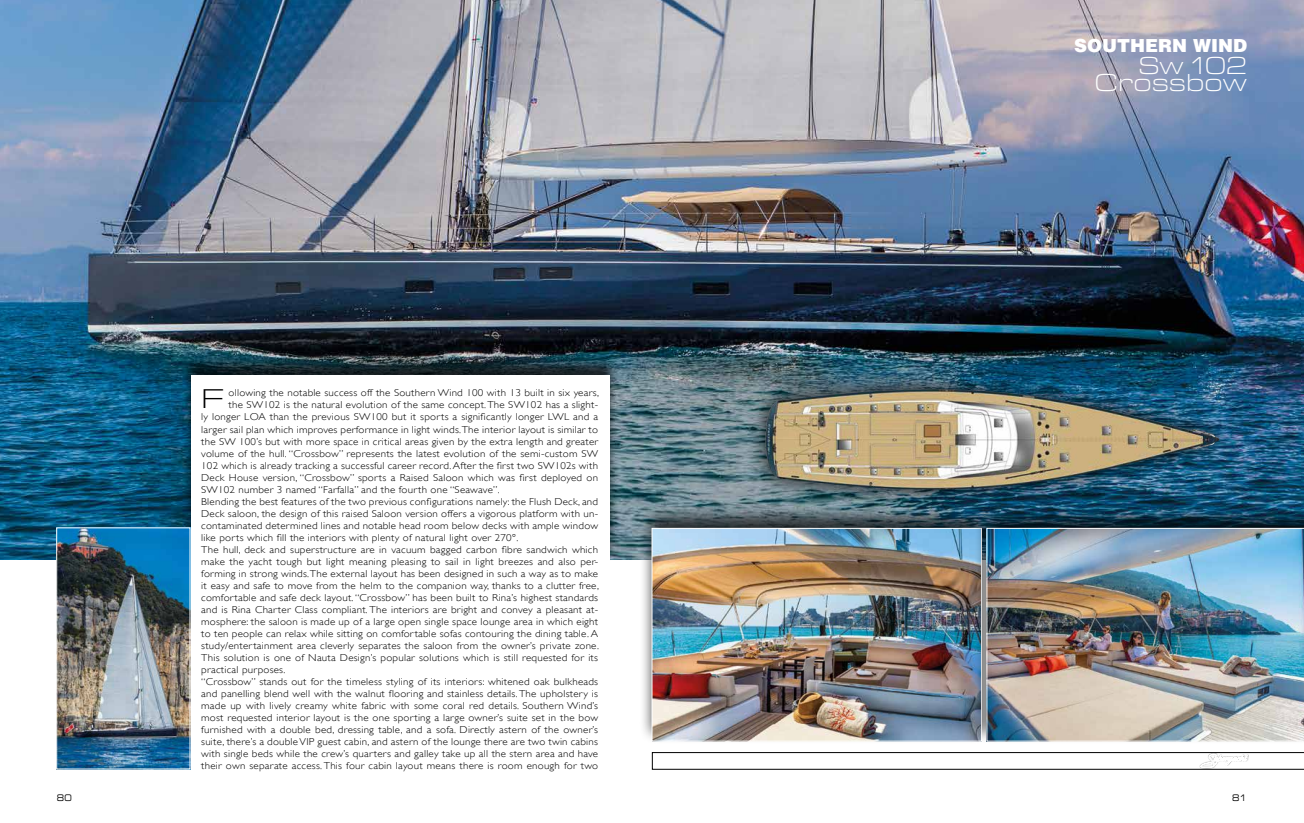
<style>
.page{position:relative;width:1304px;height:823px;background:#fff}
.page>*{position:absolute;margin:0;border:0;box-sizing:border-box;transform-origin:0 0}
.t1{font:300 expanded 27.6px "Eurostile Next LT Pro";color:#000;scale:1.1 1}
.t2{font:300 expanded 25px "Eurostile Next LT Pro";color:#fff}
.t3{font:900 18px "Helvetica";color:#fff}
.t4{font:300 10px "Gill Sans";letter-spacing:.02em;color:#000;scale:1.1 1}
.t5{font:9px "Eurostile Extended Two";color:#000;scale:.85 1}
</style>
<div class="page">
<svg style="left:652px;top:752px;width:652px;height:17px"></svg>
<img style="left:0;top:0;width:1304px;height:558px">
<div style="left:181px;top:355px;width:438px;height:206px;background:#000;opacity:.75"></div>
<div style="left:191px;top:375px;width:418px;height:187px;background:#fff"></div>
<div style="left:639px;top:505px;width:355px;height:238px;background:#000;opacity:.7"></div>
<img style="left:653px;top:529px;width:321px;height:210px">
<div style="left:651px;top:527px;width:331px;height:214px;border:1px solid #fff"></div>
<div style="left:974px;top:505px;width:330px;height:238px;background:#000;opacity:.7"></div>
<img style="left:986px;top:527px;width:318px;height:214px">
<div style="left:747px;top:370px;width:489px;height:138px;background:#000;opacity:.75"></div>
<img style="left:765px;top:389px;width:156px;height:95px">
<img style="left:58px;top:529px;width:131px;height:238px">
<div style="left:56px;top:527px;width:135px;height:242px;border:1px solid #fff"></div>
<h1 class="t1" style="left:201px;top:384px;width:22px">F</h1>
<p class="t4" style="left:229px;top:387px;width:338px">ollowing the notable success off the Southern Wind 100 with 13 built in six years,</p>
<p class="t4" style="left:229px;top:399px;width:337px">the SW102 is the natural evolution of the same concept. The SW102 has a slight-</p>
<p class="t4" style="left:201px;top:411px;width:362px">ly longer LOA than the previous SW100 but it sports a significantly longer LWL and a</p>
<p class="t4" style="left:201px;top:423px;width:362px">larger sail plan which improves performance in light winds. The interior layout is similar to</p>
<p class="t4" style="left:201px;top:435px;width:362px">the SW 100’s but with more space in critical areas given by the extra length and greater</p>
<p class="t4" style="left:201px;top:447px;width:362px">volume of the hull. “Crossbow” represents the latest evolution of the semi-custom SW</p>
<p class="t4" style="left:201px;top:459px;width:362px">102 which is already tracking a successful career record. After the first two SW102s with</p>
<p class="t4" style="left:201px;top:471px;width:362px">Deck House version, “Crossbow” sports a Raised Saloon which was first deployed on</p>
<p class="t4" style="left:201px;top:483px;width:273px">SW102 number 3 named “Farfalla” and the fourth one “Seawave”.</p>
<p class="t4" style="left:201px;top:495px;width:362px">Blending the best features of the two previous configurations namely: the Flush Deck, and</p>
<p class="t4" style="left:201px;top:507px;width:362px">Deck saloon, the design of this raised Saloon version offers a vigorous platform with un-</p>
<p class="t4" style="left:201px;top:519px;width:362px">contaminated determined lines and notable head room below decks with ample window</p>
<p class="t4" style="left:201px;top:531px;width:290px">like ports which fill the interiors with plenty of natural light over 270°.</p>
<p class="t4" style="left:201px;top:543px;width:362px">The hull, deck and superstructure are in vacuum bagged carbon fibre sandwich which</p>
<p class="t4" style="left:201px;top:555px;width:362px">make the yacht tough but light meaning pleasing to sail in light breezes and also per-</p>
<p class="t4" style="left:201px;top:567px;width:362px">forming in strong winds. The external layout has been designed in such a way as to make</p>
<p class="t4" style="left:201px;top:579px;width:363px">it easy and safe to move from the helm to the companion way, thanks to a clutter free,</p>
<p class="t4" style="left:201px;top:591px;width:362px">comfortable and safe deck layout. “Crossbow” has been built to Rina’s highest standards</p>
<p class="t4" style="left:201px;top:603px;width:362px">and is Rina Charter Class compliant. The interiors are bright and convey a pleasant at-</p>
<p class="t4" style="left:201px;top:615px;width:362px">mosphere: the saloon is made up of a large open single space lounge area in which eight</p>
<p class="t4" style="left:201px;top:627px;width:362px">to ten people can relax while sitting on comfortable sofas contouring the dining table. A</p>
<p class="t4" style="left:201px;top:639px;width:363px">study/entertainment area cleverly separates the saloon from the owner’s private zone.</p>
<p class="t4" style="left:201px;top:651px;width:362px">This solution is one of Nauta Design’s popular solutions which is still requested for its</p>
<p class="t4" style="left:201px;top:663px;width:78px">practical purposes.</p>
<p class="t4" style="left:201px;top:675px;width:362px">“Crossbow” stands out for the timeless styling of its interiors: whitened oak bulkheads</p>
<p class="t4" style="left:201px;top:687px;width:362px">and panelling blend well with the walnut flooring and stainless details. The upholstery is</p>
<p class="t4" style="left:201px;top:699px;width:362px">made up with lively creamy white fabric with some coral red details. Southern Wind’s</p>
<p class="t4" style="left:201px;top:711px;width:362px">most requested interior layout is the one sporting a large owner’s suite set in the bow</p>
<p class="t4" style="left:201px;top:723px;width:362px">furnished with a double bed, dressing table, and a sofa. Directly astern of the owner’s</p>
<p class="t4" style="left:201px;top:735px;width:362px">suite, there’s a double VIP guest cabin, and astern of the lounge there are two twin cabins</p>
<p class="t4" style="left:201px;top:747px;width:362px">with single beds while the crew’s quarters and galley take up all the stern area and have</p>
<p class="t4" style="left:201px;top:759px;width:362px">their own separate access. This four cabin layout means there is room enough for two</p>
<h3 class="t3" style="left:1074px;top:33px;width:174px">SOUTHERN WIND</h3>
<h2 class="t2" style="left:1138px;top:52px;width:110px">Sw 102</h2>
<h2 class="t2" style="left:1094px;top:69px;width:154px">Crossbow</h2>
<p class="t5" style="left:57px;top:791px;width:19px">80</p>
<p class="t5" style="left:1232px;top:791px;width:19px">81</p>
</div>
